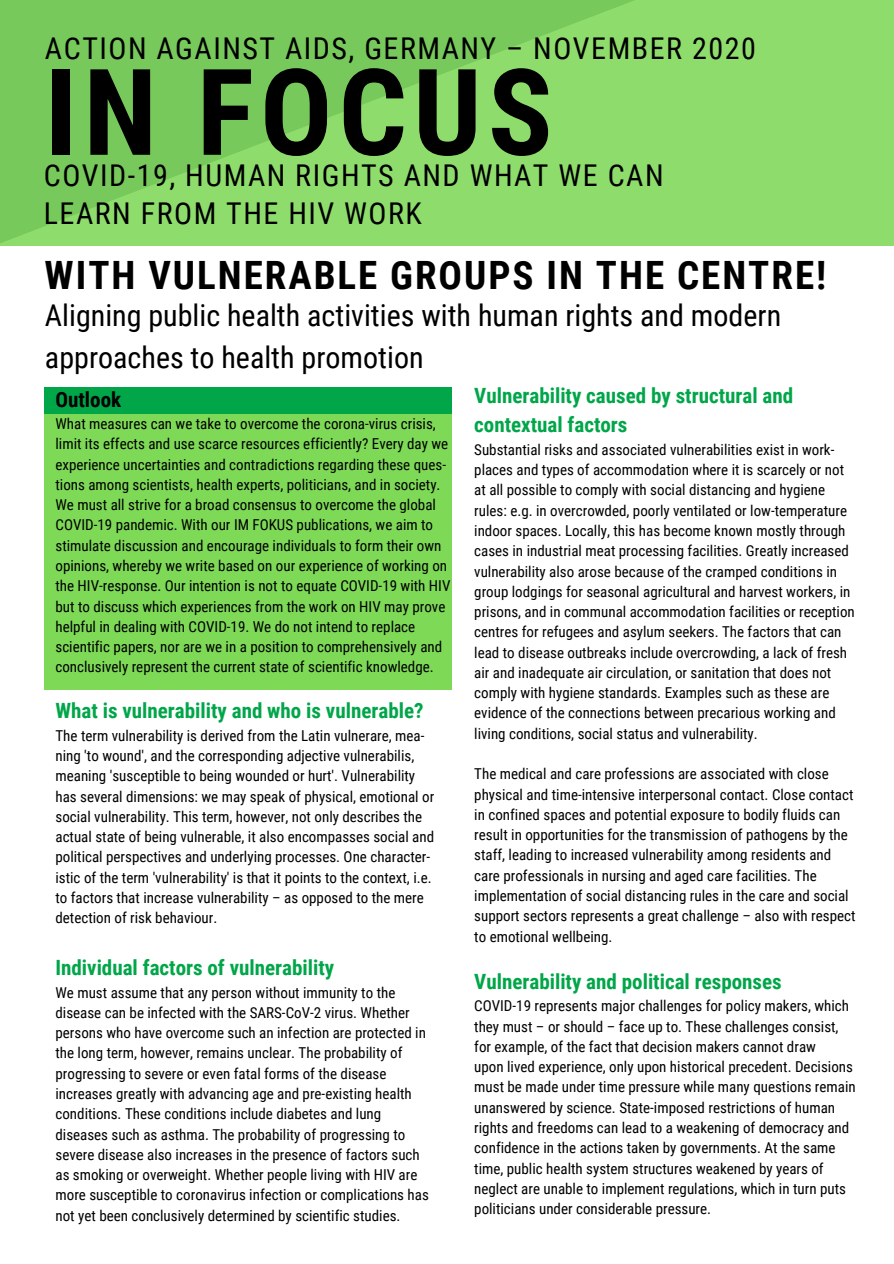
<style>
.page{position:relative;width:894px;height:1264px;background:#fff}
.page>*{position:absolute;margin:0;border:0;box-sizing:border-box;transform-origin:0 0}
.t1{font:700 120.15px "Roboto Condensed";letter-spacing:.05em;color:#000}
.t2{font:700 39px "Roboto Condensed";letter-spacing:.05em;color:#000}
.t3{font:30px "Roboto Condensed";letter-spacing:.05em;color:#000}
.t4{font:30px/41.7px "Roboto Condensed";color:#000}
.t5{font:700 21px/29.2px "Roboto Condensed";color:#01a649}
.t6{font:700 21px "Roboto Condensed";color:#000}
.t7{font:15px/20.2px "Roboto Condensed";color:#000}
</style>
<div class="page">
<svg style="left:0;top:0;width:893px;height:245px;background:#86d565"></svg>
<div style="left:44px;top:387px;width:407px;height:303px;background:#7ed957"></div>
<div style="left:44px;top:387px;width:407px;height:26px;background:#01a649"></div>
<h3 class="t3" style="left:45px;top:31px;width:712px">ACTION AGAINST AIDS, GERMANY – NOVEMBER 2020</h3>
<h1 class="t1" style="left:45px;top:43px;width:509px">IN FOCUS</h1>
<h3 class="t3" style="left:44px;top:158px;width:621px">COVID-19, HUMAN RIGHTS AND WHAT WE CAN</h3>
<h3 class="t3" style="left:44px;top:196px;width:379px">LEARN FROM THE HIV WORK</h3>
<h2 class="t2" style="left:45px;top:253px;width:782px">WITH VULNERABLE GROUPS IN THE CENTRE!</h2>
<h3 class="t4" style="left:45px;top:295px;width:737px">Aligning public health activities with human rights and modern approaches to health promotion</h3>
<h3 class="t6" style="left:55px;top:387px;width:67px">Outlook</h3>
<p class="t7" style="left:55px;top:414px;width:396px">What measures can we take to overcome the corona-virus crisis, limit its effects and use scarce resources efficiently? Every day we experience uncertainties and contradictions regarding these ques&shy;tions among scientists, health experts, politicians, and in society.<br>We must all strive for a broad consensus to overcome the global COVID-19 pandemic. With our IM FOKUS publications, we aim to stimulate discussion and encourage individuals to form their own opinions, whereby we write based on our experience of working on the HIV-response. Our intention is not to equate COVID-19 with HIV but to discuss which experiences from the work on HIV may prove helpful in dealing with COVID-19. We do not intend to replace scientific papers, nor are we in a position to comprehensively and conclusively represent the current state of scientific knowledge.</p>
<h3 class="t5" style="left:55px;top:696px;width:369px">What is vulnerability and who is vulnerable?</h3>
<p class="t7" style="left:55px;top:725px;width:380px">The term vulnerability is derived from the Latin vulnerare, mea&shy;ning 'to wound', and the corresponding adjective vulnerabilis, meaning 'susceptible to being wounded or hurt'. Vulnerability has several dimensions: we may speak of physical, emotional or social vulnerability. This term, however, not only describes the actual state of being vulnerable, it also encompasses social and political perspectives and underlying processes. One character&shy;istic of the term 'vulnerability' is that it points to the context, i.e. to factors that increase vulnerability – as opposed to the mere detection of risk behaviour.</p>
<h3 class="t5" style="left:55px;top:953px;width:280px">Individual factors of vulnerability</h3>
<p class="t7" style="left:55px;top:982px;width:375px">We must assume that any person without immunity to the disease can be infected with the SARS-CoV-2 virus. Whether persons who have overcome such an infection are protected in the long term, however, remains unclear. The probability of progressing to severe or even fatal forms of the disease increases greatly with advancing age and pre-existing health conditions. These conditions include diabetes and lung diseases such as asthma. The probability of progressing to severe disease also increases in the presence of factors such as smoking or overweight. Whether people living with HIV are more susceptible to coronavirus infection or complications has not yet been conclusively determined by scientific studies.</p>
<h3 class="t5" style="left:474px;top:381px;width:320px">Vulnerability caused by structural and contextual factors</h3>
<p class="t7" style="left:474px;top:439px;width:382px">Substantial risks and associated vulnerabilities exist in work&shy;places and types of accommodation where it is scarcely or not at all possible to comply with social distancing and hygiene rules: e.g. in overcrowded, poorly ventilated or low-temperature indoor spaces. Locally, this has become known mostly through cases in industrial meat processing facilities. Greatly increased vulnerability also arose because of the cramped conditions in group lodgings for seasonal agricultural and harvest workers, in prisons, and in communal accommodation facilities or reception centres for refugees and asylum seekers. The factors that can lead to disease outbreaks include overcrowding, a lack of fresh air and inadequate air circulation, or sanitation that does not comply with hygiene standards. Examples such as these are evidence of the connections between precarious working and living conditions, social status and vulnerability.</p>
<p class="t7" style="left:474px;top:764px;width:382px">The medical and care professions are associated with close physical and time-intensive interpersonal contact. Close contact in confined spaces and potential exposure to bodily fluids can result in opportunities for the transmission of pathogens by the staff, leading to increased vulnerability among residents and care professionals in nursing and aged care facilities. The implementation of social distancing rules in the care and social support sectors represents a great challenge – also with respect to emotional wellbeing.</p>
<h3 class="t5" style="left:474px;top:967px;width:309px">Vulnerability and political responses</h3>
<p class="t7" style="left:474px;top:996px;width:383px">COVID-19 represents major challenges for policy makers, which they must – or should – face up to. These challenges consist, for example, of the fact that decision makers cannot draw<br>upon lived experience, only upon historical precedent. Decisions must be made under time pressure while many questions remain unanswered by science. State-imposed restrictions of human rights and freedoms can lead to a weakening of democracy and confidence in the actions taken by governments. At the same time, public health system structures weakened by years of neglect are unable to implement regulations, which in turn puts politicians under considerable pressure.</p>
</div>
